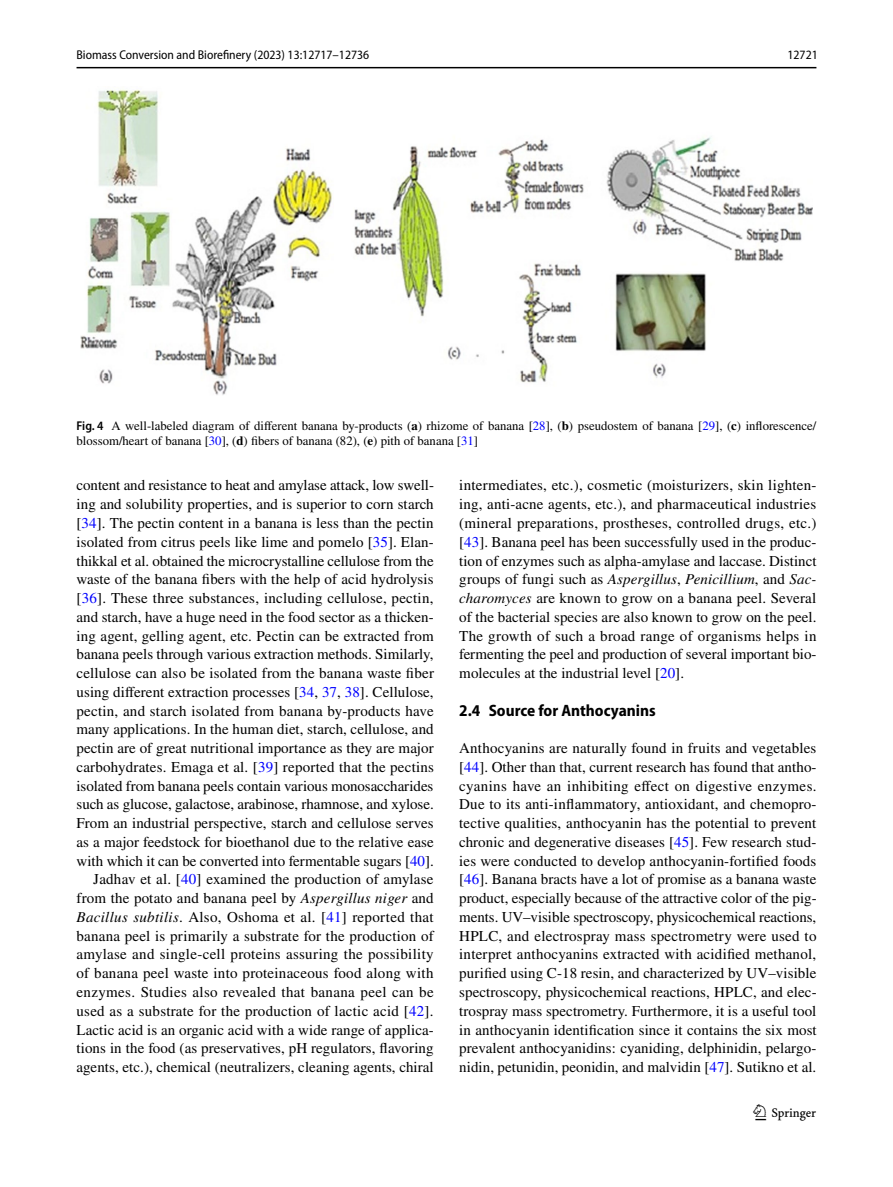
<style>
.page{position:relative;width:893px;height:1187px;background:#fff}
.page>*{position:absolute;margin:0;border:0;box-sizing:border-box;transform-origin:0 0}
.t1{font:22.5px "Springnew Regular 3";color:#000}
.t2{font:700 semi-condensed 16.5px "Myriad Pro";color:#000}
.t3{font:15px/18.8px "STIX";letter-spacing:.005em;color:#000;text-align:justify}
.t4{font:12.75px/15px "STIX";color:#000}
.t5{font:semi-condensed 12.75px "Myriad Pro";color:#000}
.s1{font-family:"Myriad Pro";font-weight:600;font-stretch:semi-condensed}
.s2{font-weight:700}
.s3{color:#00f}
.s4{font-style:italic}
</style>
<div class="page">
<hr style="left:77px;top:67px;width:739px;height:1px;background:#000">
<img style="left:81px;top:90px;width:731px;height:305px">
<p class="t5" style="left:77px;top:48px;width:294px">Biomass Conversion and Biorefinery (2023) 13:12717–12736</p>
<p class="t5" style="left:787px;top:48px;width:32px">12721</p>
<p class="t4" style="left:77px;top:419px;width:741px"><span class="s1">Fig. 4</span> A well-labeled diagram of different banana by-products (<span class="s2">a</span>) rhizome of banana [<span class="s3">28</span>], (<span class="s2">b</span>) pseudostem of banana [<span class="s3">29</span>], (<span class="s2">c</span>) inflorescence/ blossom/heart of banana [<span class="s3">30</span>], (<span class="s2">d</span>) fibers of banana (82), (<span class="s2">e</span>) pith of banana [<span class="s3">31</span>]</p>
<p class="t3" style="left:77px;top:477px;width:359px;text-align:right">content and resistance to heat and amylase attack, low swell&shy;ing and solubility properties, and is superior to corn starch [<span class="s3">34</span>]. The pectin content in a banana is less than the pectin isolated from citrus peels like lime and pomelo [<span class="s3">35</span>]. Elan&shy;thikkal et al. obtained the microcrystalline cellulose from the waste of the banana fibers with the help of acid hydrolysis [<span class="s3">36</span>]. These three substances, including cellulose, pectin, and starch, have a huge need in the food sector as a thicken&shy;ing agent, gelling agent, etc. Pectin can be extracted from banana peels through various extraction methods. Similarly, cellulose can also be isolated from the banana waste fiber using different extraction processes [<span class="s3">34</span>, <span class="s3">37</span>, <span class="s3">38</span>]. Cellulose, pectin, and starch isolated from banana by-products have many applications. In the human diet, starch, cellulose, and pectin are of great nutritional importance as they are major carbohydrates. Emaga et al. [<span class="s3">39</span>] reported that the pectins isolated from banana peels contain various monosaccharides such as glucose, galactose, arabinose, rhamnose, and xylose.<br>From an industrial perspective, starch and cellulose serves as a major feedstock for bioethanol due to the relative ease with which it can be converted into fermentable sugars [<span class="s3">40</span>].<br>Jadhav et al. [<span class="s3">40</span>] examined the production of amylase from the potato and banana peel by <span class="s4">Aspergillus niger</span> and <span class="s4">Bacillus subtilis</span>. Also, Oshoma et al. [<span class="s3">41</span>] reported that banana peel is primarily a substrate for the production of amylase and single-cell proteins assuring the possibility of banana peel waste into proteinaceous food along with enzymes. Studies also revealed that banana peel can be used as a substrate for the production of lactic acid [<span class="s3">42</span>].<br>Lactic acid is an organic acid with a wide range of applica&shy;tions in the food (as preservatives, pH regulators, flavoring agents, etc.), chemical (neutralizers, cleaning agents, chiral</p>
<p class="t3" style="left:459px;top:477px;width:359px">intermediates, etc.), cosmetic (moisturizers, skin lighten&shy;ing, anti-acne agents, etc.), and pharmaceutical industries (mineral preparations, prostheses, controlled drugs, etc.) [<span class="s3">43</span>]. Banana peel has been successfully used in the produc&shy;tion of enzymes such as alpha-amylase and laccase. Distinct groups of fungi such as <span class="s4">Aspergillus</span>, <span class="s4">Penicillium</span>, and <span class="s4">Sac&shy;charomyces</span> are known to grow on a banana peel. Several of the bacterial species are also known to grow on the peel.<br>The growth of such a broad range of organisms helps in fermenting the peel and production of several important bio&shy;molecules at the industrial level [<span class="s3">20</span>].</p>
<p class="t2" style="left:459px;top:700px;width:198px">2.4 Source for Anthocyanins</p>
<p class="t3" style="left:459px;top:739px;width:359px">Anthocyanins are naturally found in fruits and vegetables [<span class="s3">44</span>]. Other than that, current research has found that antho&shy;cyanins have an inhibiting effect on digestive enzymes.<br>Due to its anti-inflammatory, antioxidant, and chemopro&shy;tective qualities, anthocyanin has the potential to prevent chronic and degenerative diseases [<span class="s3">45</span>]. Few research stud&shy;ies were conducted to develop anthocyanin-fortified foods [<span class="s3">46</span>]. Banana bracts have a lot of promise as a banana waste product, especially because of the attractive color of the pig&shy;ments. UV–visible spectroscopy, physicochemical reactions, HPLC, and electrospray mass spectrometry were used to interpret anthocyanins extracted with acidified methanol, purified using C-18 resin, and characterized by UV–visible spectroscopy, physicochemical reactions, HPLC, and elec&shy;trospray mass spectrometry. Furthermore, it is a useful tool in anthocyanin identification since it contains the six most prevalent anthocyanidins: cyaniding, delphinidin, pelargo&shy;nidin, petunidin, peonidin, and malvidin [<span class="s3">47</span>]. Sutikno et al.</p>
<h1 class="t1" style="left:755px;top:1104px;width:62px">1 3</h1>
</div>
